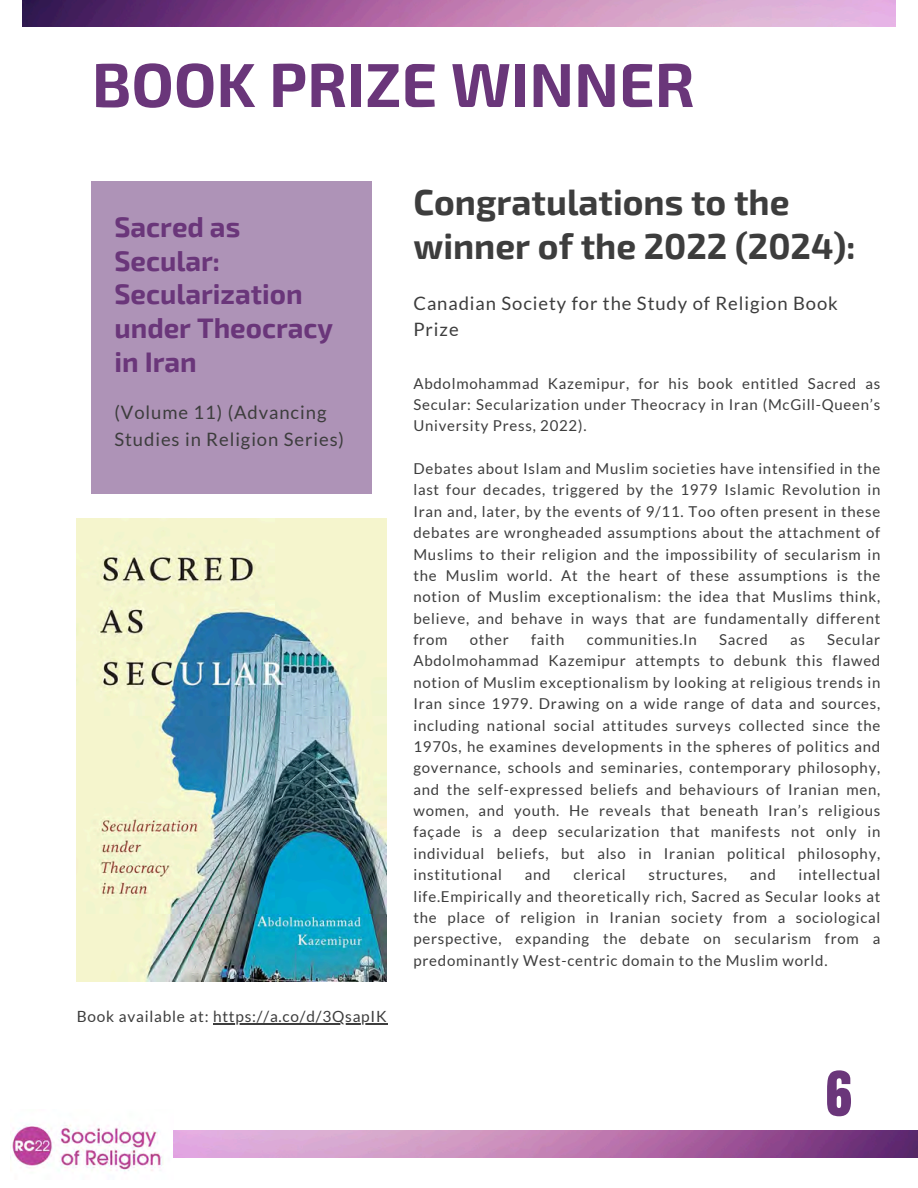
<style>
.page{position:relative;width:918px;height:1188px;background:#fff}
.page>*{position:absolute;margin:0;border:0;box-sizing:border-box;transform-origin:0 0}
.t1{font:700 62.1px "Exo 2";color:#6a367a}
.t2{font:52.5px "Anton";color:#6a367a}
.t3{font:700 35.4px/43.3px "Exo 2";color:#3d3d3d}
.t4{font:700 27.6px/33.8px "Exo 2";color:#6a367a}
.t5{font:18.45px/26.4px "Lato";letter-spacing:.05em;color:#3d3d3d}
.t6{font:15.45px "Lato";letter-spacing:.05em;color:#3d3d3d}
.t7{font:15px/21.3px "Lato";letter-spacing:.05em;color:#3d3d3d;text-align:justify}
</style>
<div class="page">
<div style="left:92px;top:181px;width:279px;height:312px;background:#ae93b7"></div>
<img style="left:77px;top:518px;width:309px;height:464px">
<hr style="left:213px;top:1023px;width:174px;height:1px;background:#3d3d3d">
<img style="left:10px;top:1124px;width:164px;height:47px">
<img style="left:173px;top:1131px;width:745px;height:27px">
<img style="left:23px;top:0;width:872px;height:26px">
<p class="t1" style="left:92px;top:44px;width:604px">BOOK PRIZE WINNER</p>
<h5 class="t4" style="left:114px;top:209px;width:220px">Sacred as<br>Secular:<br>Secularization under Theocracy in Iran</h5>
<h1 class="t5" style="left:114px;top:399px;width:231px">(Volume 11) (Advancing<br>Studies in Religion Series)</h1>
<p class="t6" style="left:77px;top:1007px;width:311px">Book available at: https://a.co/d/3QsapIK</p>
<p class="t3" style="left:413px;top:179px;width:444px">Congratulations to the winner of the 2022 (2024):</p>
<p class="t5" style="left:413px;top:289px;width:426px">Canadian Society for the Study of Religion Book<br>Prize</p>
<h2 class="t7" style="left:413px;top:372px;width:468px">Abdolmohammad Kazemipur, for his book entitled Sacred as Secular: Secularization under Theocracy in Iran (McGill-Queen’s University Press, 2022).</h2>
<h4 class="t7" style="left:413px;top:458px;width:468px">Debates about Islam and Muslim societies have intensified in the last four decades, triggered by the 1979 Islamic Revolution in Iran and, later, by the events of 9/11. Too often present in these debates are wrongheaded assumptions about the attachment of Muslims to their religion and the impossibility of secularism in the Muslim world. At the heart of these assumptions is the notion of Muslim exceptionalism: the idea that Muslims think, believe, and behave in ways that are fundamentally different from</h4>
<h4 class="t7" style="left:413px;top:629px;width:468px;text-indent:414px">Secular Abdolmohammad Kazemipur attempts to debunk this flawed notion of Muslim exceptionalism by looking at religious trends in Iran since 1979. Drawing on a wide range of data and sources, including national social attitudes surveys collected since the 1970s, he examines developments in the spheres of politics and governance, schools and seminaries, contemporary philosophy, and the self-expressed beliefs and behaviours of Iranian men, women, and youth. He reveals that beneath Iran’s religious façade is a deep secularization that manifests not only in individual beliefs, but also in Iranian political philosophy, institutional</h4>
<h4 class="t7" style="left:470px;top:629px;width:41px">other</h4>
<h4 class="t7" style="left:531px;top:629px;width:35px">faith</h4>
<h4 class="t7" style="left:587px;top:629px;width:112px">communities.In</h4>
<h4 class="t7" style="left:719px;top:629px;width:50px">Sacred</h4>
<h4 class="t7" style="left:790px;top:629px;width:16px">as</h4>
<h4 class="t7" style="left:413px;top:864px;width:468px;text-indent:385px">intellectual life.Empirically and theoretically rich, Sacred as Secular looks at the place of religion in Iranian society from a sociological perspective, expanding the debate on secularism from a predominantly West-centric domain to the Muslim world.</h4>
<h4 class="t7" style="left:525px;top:864px;width:27px">and</h4>
<h4 class="t7" style="left:574px;top:864px;width:54px">clerical</h4>
<h4 class="t7" style="left:649px;top:864px;width:80px">structures,</h4>
<h4 class="t7" style="left:750px;top:864px;width:27px">and</h4>
<p class="t2" style="left:826px;top:1056px;width:27px">6</p>
</div>
